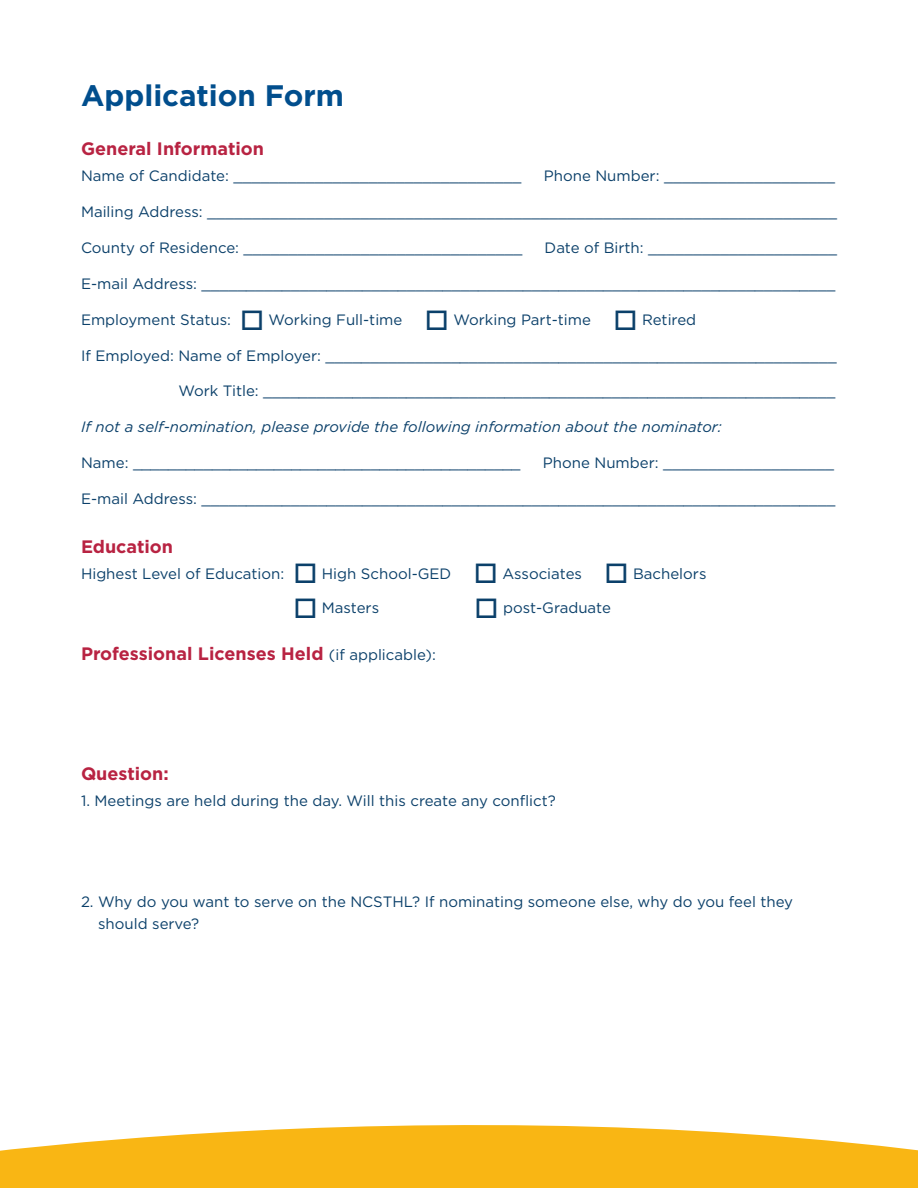
<style>
.page{position:relative;width:918px;height:1188px;background:#fff}
.page>*{position:absolute;margin:0;border:0;box-sizing:border-box;transform-origin:0 0}
.t1{font:700 29.7px "Gotham";color:#014e8d}
.t2{font:700 18px "Gotham";color:#b82342}
.t3{font:15px/22.5px "Gotham";color:#0b406a}
.t4{font:italic 15px "Gotham";color:#0b406a}
.s1{font-weight:400;font-size:15px;color:#0b406a}
</style>
<div class="page">
<svg style="left:0;top:1125px;width:918px;height:63px;background:#f9bf33"></svg>
<p class="t1" style="left:81px;top:76px;width:265px">Application Form</p>
<p class="t2" style="left:81px;top:137px;width:185px">General Information</p>
<p class="t3" style="left:81px;top:164px;width:442px">Name of Candidate: ________________________________</p>
<p class="t3" style="left:544px;top:164px;width:293px">Phone Number: ___________________</p>
<p class="t3" style="left:81px;top:200px;width:758px">Mailing Address: ______________________________________________________________________</p>
<p class="t3" style="left:81px;top:236px;width:443px">County of Residence: _______________________________</p>
<p class="t3" style="left:545px;top:236px;width:294px">Date of Birth: _____________________</p>
<p class="t3" style="left:81px;top:272px;width:756px">E-mail Address: _______________________________________________________________________</p>
<p class="t3" style="left:81px;top:308px;width:617px">Employment Status: □ Working Full-time □ Working Part-time □ Retired</p>
<p class="t3" style="left:81px;top:344px;width:757px">If Employed: Name of Employer: _________________________________________________________</p>
<p class="t3" style="left:178px;top:379px;width:659px">Work Title: ________________________________________________________________</p>
<p class="t4" style="left:81px;top:417px;width:642px">If not a self-nomination, please provide the following information about the nominator:</p>
<p class="t3" style="left:81px;top:451px;width:441px">Name: ____________________________________________</p>
<p class="t3" style="left:543px;top:451px;width:293px">Phone Number: ___________________</p>
<p class="t3" style="left:81px;top:487px;width:756px">E-mail Address: _______________________________________________________________________</p>
<p class="t2" style="left:81px;top:535px;width:94px">Education</p>
<p class="t3" style="left:81px;top:562px;width:627px">Highest Level of Education: □ High School-GED □ Associates □ Bachelors</p>
<p class="t3" style="left:293px;top:596px;width:87px">□ Masters</p>
<p class="t3" style="left:475px;top:596px;width:138px">□ post-Graduate</p>
<p class="t2" style="left:81px;top:642px;width:356px">Professional Licenses Held <span class="s1">(if applicable):</span></p>
<p class="t2" style="left:81px;top:762px;width:89px">Question:</p>
<p class="t3" style="left:81px;top:789px;width:476px">1. Meetings are held during the day. Will this create any conflict?</p>
<p class="t3" style="left:98px;top:890px;width:696px;text-indent:-17px">2. Why do you want to serve on the NCSTHL? If nominating someone else, why do you feel they should serve?</p>
</div>
